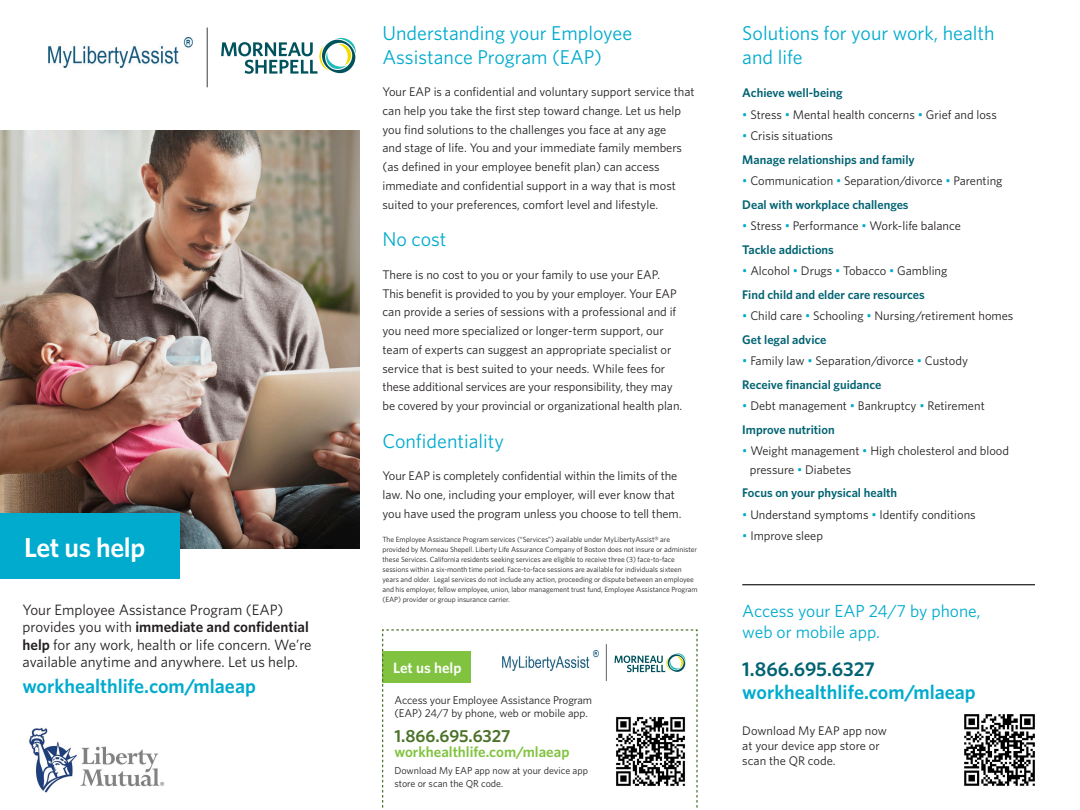
<style>
.page{position:relative;width:1080px;height:810px;background:#fff}
.page>*{position:absolute;margin:0;border:0;box-sizing:border-box;transform-origin:0 0}
.t1{font:600 27.5px "Whitney";letter-spacing:-.015em;color:#fff}
.Heading1{font:20px/24px "Whitney";color:#00abcd}
.workhealthlife_com{font:600 20px "Whitney";color:#00abcd}
.t2{font:600 20px "Whitney";color:#006372}
.Call_to_action{font:17.5px/21.2px "Whitney";color:#00abcd}
.t3{font:600 17.5px "Whitney";color:#4c722a}
.Body_copy_EN_intro{font:15px/17.5px "Whitney";color:#231f20}
.t4{font:600 15px "Whitney";color:#81c340}
.t5{font:600 15px "Whitney";color:#fff}
.Body_copy{font:12.5px/18.8px "Whitney";color:#231f20}
.Body_copy__bullets{font:12.5px/18.8px "Whitney";color:#231f20}
.Subhead_EN{font:600 12.5px "Whitney";color:#006372}
.Download{font:12.5px/15px "Whitney";color:#231f20}
.t6{font:11.25px/13.1px "Whitney";letter-spacing:-.005em;color:#231f20}
.t7{font:10px/12.5px "Whitney";color:#231f20}
.Body_copy-2{font:7.5px/10px "Whitney";letter-spacing:-.005em;color:#231f20}
.s1{font-weight:600}
.s2{color:#00abcd}
</style>
<div class="page">
<img style="left:0;top:130px;width:360px;height:419px">
<svg style="left:221px;top:37px;width:135px;height:37px"></svg>
<hr style="left:742px;top:584px;width:293px;height:1px;background:#231f20">
<svg style="left:382px;top:629px;width:316px;height:179px"></svg>
<img style="left:964px;top:714px;width:71px;height:72px">
<img style="left:614px;top:715px;width:72px;height:72px">
<div style="left:0;top:513px;width:179px;height:66px;background:#00abcd"></div>
<hr style="left:207px;top:28px;width:1px;height:59px;background:#636366">
<img style="left:49px;top:37px;width:144px;height:30px">
<hr style="left:606px;top:644px;width:1px;height:37px;background:#636366">
<img style="left:502px;top:650px;width:97px;height:20px">
<img style="left:29px;top:727px;width:135px;height:66px">
<p class="t1" style="left:24px;top:529px;width:123px">Let us help</p>
<p class="Body_copy_EN_intro" style="left:22px;top:601px;width:291px">Your Employee Assistance Program (EAP) provides you with <span class="s1">immediate and confidential help</span> for any work, health or life concern. We’re available anytime and anywhere. Let us help.</p>
<p class="workhealthlife_com" style="left:22px;top:673px;width:235px">workhealthlife.com/mlaeap</p>
<p class="Heading1" style="left:382px;top:20px;width:251px">Understanding your Employee<br>Assistance Program (EAP)</p>
<p class="Body_copy" style="left:382px;top:82px;width:314px">Your EAP is a confidential and voluntary support service that can help you take the first step toward change. Let us help you find solutions to the challenges you face at any age<br>and stage of life. You and your immediate family members (as defined in your employee benefit plan) can access immediate and confidential support in a way that is most suited to your preferences, comfort level and lifestyle.</p>
<p class="Heading1" style="left:382px;top:227px;width:66px">No cost</p>
<p class="Body_copy" style="left:382px;top:265px;width:301px">There is no cost to you or your family to use your EAP.<br>This benefit is provided to you by your employer. Your EAP can provide a series of sessions with a professional and if you need more specialized or longer-term support, our team of experts can suggest an appropriate specialist or service that is best suited to your needs. While fees for these additional services are your responsibility, they may be covered by your provincial or organizational health plan.</p>
<p class="Heading1" style="left:382px;top:429px;width:123px">Confidentiality</p>
<p class="Body_copy" style="left:382px;top:466px;width:300px">Your EAP is completely confidential within the limits of the law. No one, including your employer, will ever know that you have used the program unless you choose to tell them.</p>
<p class="Body_copy-2" style="left:382px;top:534px;width:317px">The Employee Assistance Program services (“Services”) available under MyLibertyAssist® are provided by Morneau Shepell. Liberty Life Assurance Company of Boston does not insure or administer these Services. California residents seeking services are eligible to receive three (3) face-to-face sessions within a six-month time period. Face-to-face sessions are available for individuals sixteen years and older. Legal services do not include any action, proceeding or dispute between an employee and his employer, fellow employee, union, labor management trust fund, Employee Assistance Program (EAP) provider or group insurance carrier.</p>
<p class="t5" style="left:393px;top:658px;width:70px">Let us help</p>
<p class="t6" style="left:395px;top:693px;width:199px">Access your Employee Assistance Program (EAP) 24/7 by phone, web or mobile app.</p>
<p class="t3" style="left:394px;top:724px;width:118px">1.866.695.6327</p>
<p class="t4" style="left:394px;top:742px;width:177px">workhealthlife.com/mlaeap</p>
<p class="t7" style="left:394px;top:764px;width:195px">Download My EAP app now at your device app store or scan the QR code.</p>
<p class="Heading1" style="left:742px;top:20px;width:254px">Solutions for your work, health and life</p>
<p class="Subhead_EN" style="left:742px;top:85px;width:102px">Achieve well-being</p>
<p class="Body_copy__bullets" style="left:742px;top:105px;width:256px"><span class="s2">•</span> Stress <span class="s2">•</span> Mental health concerns <span class="s2">•</span> Grief and loss</p>
<p class="Body_copy__bullets" style="left:742px;top:126px;width:92px"><span class="s2">•</span> Crisis situations</p>
<p class="Subhead_EN" style="left:742px;top:151px;width:174px">Manage relationships and family</p>
<p class="Body_copy__bullets" style="left:742px;top:171px;width:262px"><span class="s2">•</span> Communication <span class="s2">•</span> Separation/divorce <span class="s2">•</span> Parenting</p>
<p class="Subhead_EN" style="left:742px;top:196px;width:168px">Deal with workplace challenges</p>
<p class="Body_copy__bullets" style="left:742px;top:216px;width:220px"><span class="s2">•</span> Stress <span class="s2">•</span> Performance <span class="s2">•</span> Work-life balance</p>
<p class="Subhead_EN" style="left:742px;top:241px;width:93px">Tackle addictions</p>
<p class="Body_copy__bullets" style="left:742px;top:261px;width:207px"><span class="s2">•</span> Alcohol <span class="s2">•</span> Drugs <span class="s2">•</span> Tobacco <span class="s2">•</span> Gambling</p>
<p class="Subhead_EN" style="left:742px;top:286px;width:184px">Find child and elder care resources</p>
<p class="Body_copy__bullets" style="left:742px;top:306px;width:273px"><span class="s2">•</span> Child care <span class="s2">•</span> Schooling <span class="s2">•</span> Nursing/retirement homes</p>
<p class="Subhead_EN" style="left:742px;top:331px;width:86px">Get legal advice</p>
<p class="Body_copy__bullets" style="left:742px;top:351px;width:227px"><span class="s2">•</span> Family law <span class="s2">•</span> Separation/divorce <span class="s2">•</span> Custody</p>
<p class="Subhead_EN" style="left:742px;top:376px;width:141px">Receive financial guidance</p>
<p class="Body_copy__bullets" style="left:742px;top:396px;width:244px"><span class="s2">•</span> Debt management <span class="s2">•</span> Bankruptcy <span class="s2">•</span> Retirement</p>
<p class="Subhead_EN" style="left:742px;top:421px;width:94px">Improve nutrition</p>
<p class="Body_copy__bullets" style="left:750px;top:441px;width:261px;text-indent:-8px"><span class="s2">•</span> Weight management <span class="s2">•</span> High cholesterol and blood pressure <span class="s2">•</span> Diabetes</p>
<p class="Subhead_EN" style="left:742px;top:485px;width:156px">Focus on your physical health</p>
<p class="Body_copy__bullets" style="left:742px;top:505px;width:235px"><span class="s2">•</span> Understand symptoms <span class="s2">•</span> Identify conditions</p>
<p class="Body_copy__bullets" style="left:742px;top:526px;width:82px"><span class="s2">•</span> Improve sleep</p>
<p class="Call_to_action" style="left:742px;top:600px;width:240px">Access your EAP 24/7 by phone, web or mobile app.</p>
<p class="t2" style="left:742px;top:656px;width:134px">1.866.695.6327</p>
<p class="workhealthlife_com" style="left:742px;top:679px;width:235px">workhealthlife.com/mlaeap</p>
<p class="Download" style="left:742px;top:723px;width:146px">Download My EAP app now at your device app store or scan the QR code.</p>
</div>
